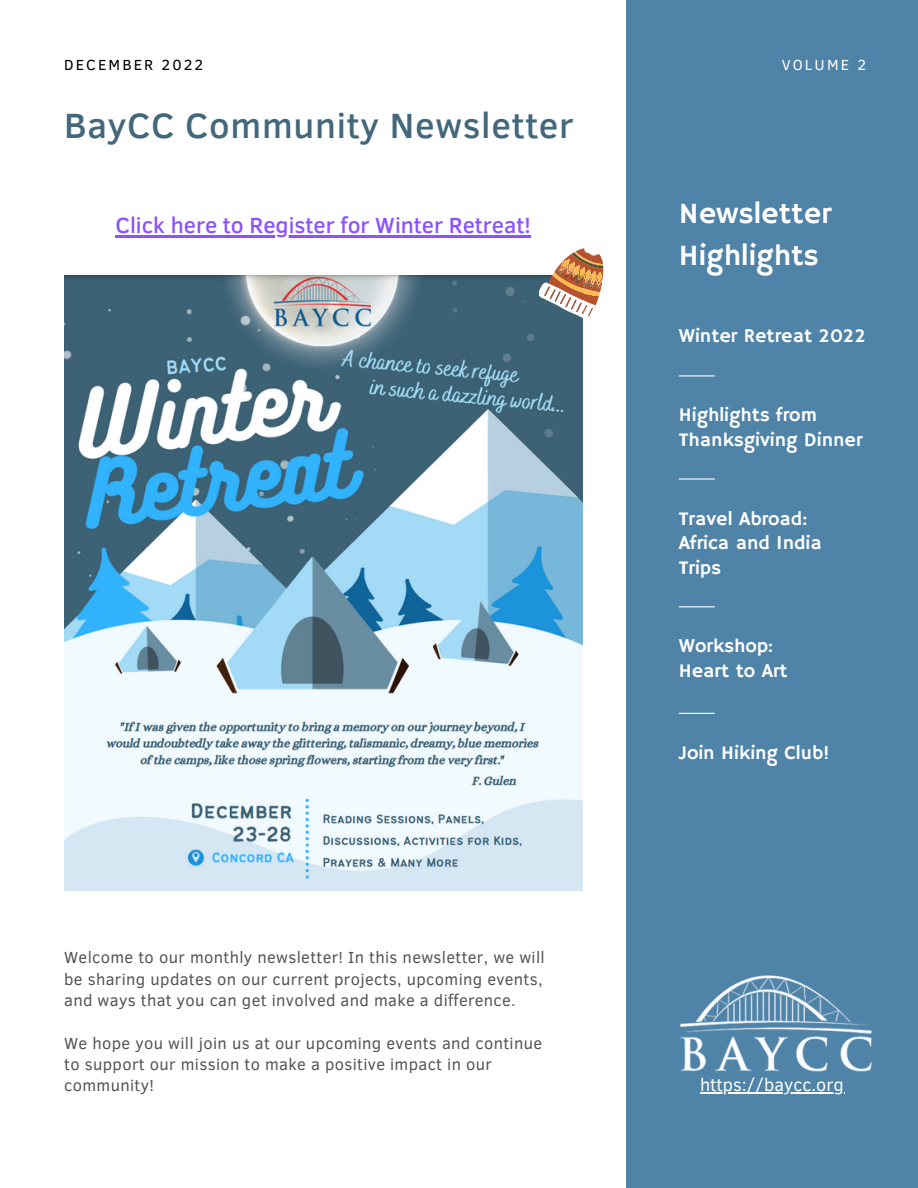
<style>
.page{position:relative;width:918px;height:1188px;background:#fff}
.page>*{position:absolute;margin:0;border:0;box-sizing:border-box;transform-origin:0 0}
.t1{font:500 36px "Clear Sans";letter-spacing:.02em;color:#43677b}
.t2{font:30px/41.7px "Hammersmith One";color:#fff}
.t3{font:500 22.5px "Clear Sans";color:#8c52ff}
.t4{font:19.5px/24.8px "Hammersmith One";color:#fff}
.t5{font:18px "Clear Sans";color:#fff}
.t6{font:16.5px/21.3px "Clear Sans";letter-spacing:.02em;color:#545454}
.t7{font:15px "Clear Sans";letter-spacing:.14em;color:#000}
.t8{font:15px "Clear Sans";letter-spacing:.14em;color:#fff}
</style>
<div class="page">
<div style="left:626px;top:0;width:291px;height:1188px;background:#4f83a8"></div>
<hr style="left:679px;top:375px;width:36px;height:2px;background:#fff">
<hr style="left:679px;top:713px;width:36px;height:1px;background:#fff">
<hr style="left:679px;top:478px;width:36px;height:2px;background:#fff">
<hr style="left:679px;top:606px;width:36px;height:1px;background:#fff">
<img style="left:64px;top:275px;width:519px;height:616px">
<img style="left:680px;top:975px;width:192px;height:97px">
<hr style="left:700px;top:1092px;width:144px;height:2px;background:#fff">
<svg style="left:536px;top:248px;width:68px;height:74px"></svg>
<hr style="left:116px;top:235px;width:415px;height:3px;background:#8c52ff">
<p class="t7" style="left:64px;top:54px;width:141px">DECEMBER 2022</p>
<p class="t8" style="left:782px;top:54px;width:86px">VOLUME 2</p>
<h1 class="t1" style="left:64px;top:99px;width:511px">BayCC Community Newsletter</h1>
<h3 class="t3" style="left:116px;top:209px;width:417px">Click here to Register for Winter Retreat!</h3>
<p class="t6" style="left:64px;top:946px;width:482px">Welcome to our monthly newsletter! In this newsletter, we will be sharing updates on our current projects, upcoming events, and ways that you can get involved and make a difference.</p>
<p class="t6" style="left:64px;top:1031px;width:479px">We hope you will join us at our upcoming events and continue to support our mission to make a positive impact in our community!</p>
<h2 class="t2" style="left:679px;top:194px;width:154px">Newsletter<br>Highlights</h2>
<p class="t4" style="left:679px;top:324px;width:188px">Winter Retreat 2022</p>
<p class="t4" style="left:679px;top:404px;width:185px">Highlights from<br>Thanksgiving Dinner</p>
<p class="t4" style="left:679px;top:507px;width:145px">Travel Abroad:<br>Africa and India<br>Trips</p>
<p class="t4" style="left:679px;top:635px;width:110px">Workshop:<br>Heart to Art</p>
<p class="t4" style="left:679px;top:741px;width:152px">Join Hiking Club!</p>
<p class="t5" style="left:700px;top:1072px;width:145px">https://baycc.org</p>
</div>
